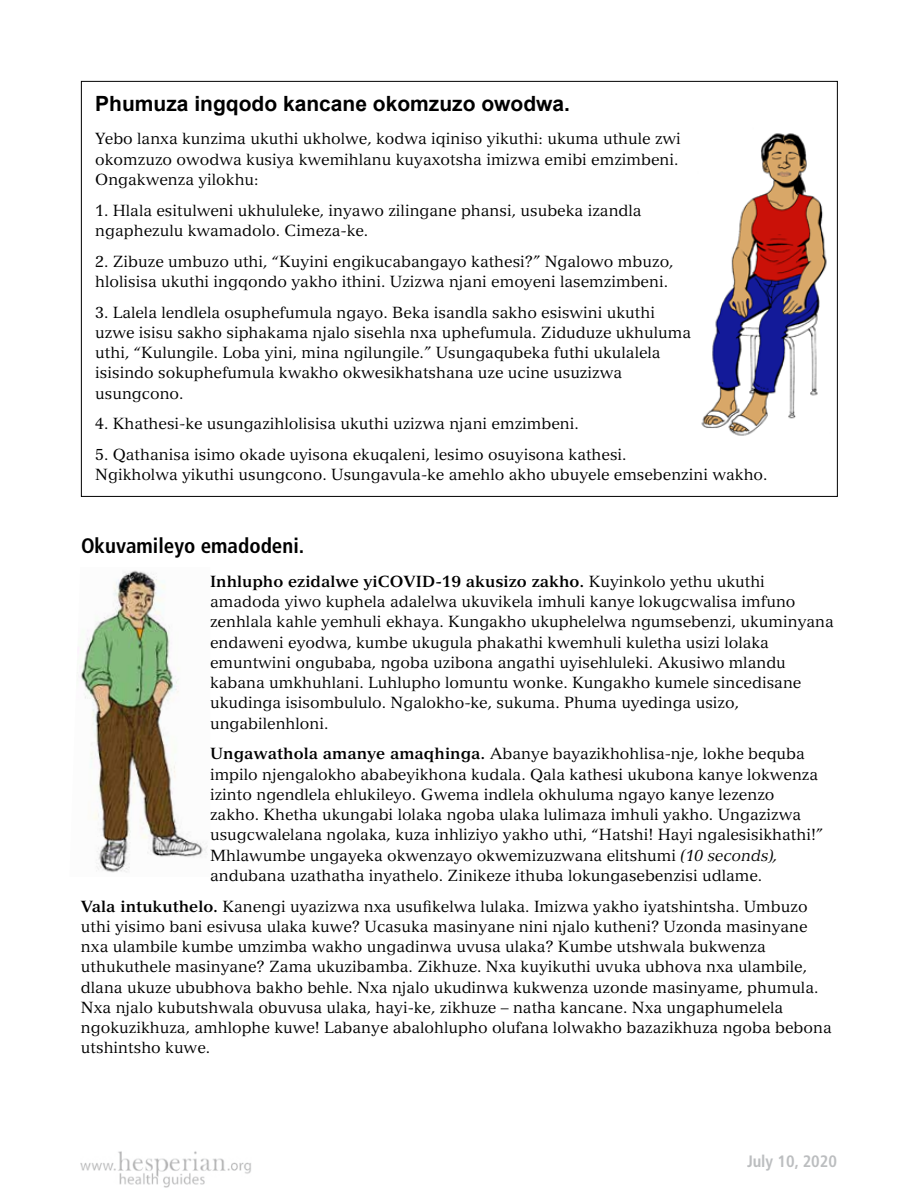
<style>
.page{position:relative;width:918px;height:1188px;background:#fff}
.page>*{position:absolute;margin:0;border:0;box-sizing:border-box;transform-origin:0 0}
.t1{font:700 21px "Arial";color:#000}
.t2{font:700 condensed 21px "Frutiger LT Std";color:#000}
.t3{font:700 condensed 16.5px "Frutiger LT Std";color:#bcbec0}
.t4{font:15.75px/20.2px "Versailles LT Std";color:#000}
.s1{font-weight:700}
.s2{font-style:italic}
</style>
<div class="page">
<img style="left:80px;top:1151px;width:171px;height:37px">
<img style="left:701px;top:133px;width:126px;height:303px">
<img style="left:77px;top:570px;width:131px;height:303px">
<h1 class="t1" style="left:95px;top:91px;width:476px">Phumuza ingqodo kancane okomzuzo owodwa.</h1>
<p class="t4" style="left:95px;top:129px;width:587px">Yebo lanxa kunzima ukuthi ukholwe, kodwa iqiniso yikuthi: ukuma uthule zwi okomzuzo owodwa kusiya kwemihlanu kuyaxotsha imizwa emibi emzimbeni.<br>Ongakwenza yilokhu:</p>
<p class="t4" style="left:95px;top:200px;width:548px">1. Hlala esitulweni ukhululeke, inyawo zilingane phansi, usubeka izandla ngaphezulu kwamadolo. Cimeza-ke.</p>
<p class="t4" style="left:95px;top:251px;width:580px">2. Zibuze umbuzo uthi, “Kuyini engikucabangayo kathesi?” Ngalowo mbuzo, hlolisisa ukuthi ingqondo yakho ithini. Uzizwa njani emoyeni lasemzimbeni.</p>
<p class="t4" style="left:95px;top:302px;width:597px">3. Lalela lendlela osuphefumula ngayo. Beka isandla sakho esiswini ukuthi uzwe isisu sakho siphakama njalo sisehla nxa uphefumula. Ziduduze ukhuluma uthi, “Kulungile. Loba yini, mina ngilungile.” Usungaqubeka futhi ukulalela isisindo sokuphefumula kwakho okwesikhatshana uze ucine usuzizwa usungcono.</p>
<p class="t4" style="left:95px;top:414px;width:485px">4. Khathesi-ke usungazihlolisisa ukuthi uzizwa njani emzimbeni.</p>
<p class="t4" style="left:95px;top:444px;width:674px">5. Qathanisa isimo okade uyisona ekuqaleni, lesimo osuyisona kathesi.<br>Ngikholwa yikuthi usungcono. Usungavula-ke amehlo akho ubuyele emsebenzini wakho.</p>
<h1 class="t2" style="left:81px;top:533px;width:225px">Okuvamileyo emadodeni.</h1>
<p class="t4" style="left:210px;top:571px;width:625px"><span class="s1">Inhlupho ezidalwe yiCOVID-19 akusizo zakho.</span> Kuyinkolo yethu ukuthi amadoda yiwo kuphela adalelwa ukuvikela imhuli kanye lokugcwalisa imfuno zenhlala kahle yemhuli ekhaya. Kungakho ukuphelelwa ngumsebenzi, ukuminyana endaweni eyodwa, kumbe ukugula phakathi kwemhuli kuletha usizi lolaka emuntwini ongubaba, ngoba uzibona angathi uyisehluleki. Akusiwo mlandu kabana umkhuhlani. Luhlupho lomuntu wonke. Kungakho kumele sincedisane ukudinga isisombululo. Ngalokho-ke, sukuma. Phuma uyedinga usizo, ungabilenhloni.</p>
<p class="t4" style="left:210px;top:744px;width:615px"><span class="s1">Ungawathola amanye amaqhinga.</span> Abanye bayazikhohlisa-nje, lokhe bequba impilo njengalokho ababeyikhona kudala. Qala kathesi ukubona kanye lokwenza izinto ngendlela ehlukileyo. Gwema indlela okhuluma ngayo kanye lezenzo zakho. Khetha ukungabi lolaka ngoba ulaka lulimaza imhuli yakho. Ungazizwa usugcwalelana ngolaka, kuza inhliziyo yakho uthi, “Hatshi! Hayi ngalesisikhathi!” Mhlawumbe ungayeka okwenzayo okwemizuzwana elitshumi <span class="s2">(10 seconds), </span>andubana uzathatha inyathelo. Zinikeze ithuba lokungasebenzisi udlame.</p>
<p class="t4" style="left:81px;top:896px;width:752px"><span class="s1">Vala intukuthelo.</span> Kanengi uyazizwa nxa usufikelwa lulaka. Imizwa yakho iyatshintsha. Umbuzo uthi yisimo bani esivusa ulaka kuwe? Ucasuka masinyane nini njalo kutheni? Uzonda masinyane nxa ulambile kumbe umzimba wakho ungadinwa uvusa ulaka? Kumbe utshwala bukwenza uthukuthele masinyane? Zama ukuzibamba. Zikhuze. Nxa kuyikuthi uvuka ubhova nxa ulambile, dlana ukuze ububhova bakho behle. Nxa njalo ukudinwa kukwenza uzonde masinyame, phumula.<br>Nxa njalo kubutshwala obuvusa ulaka, hayi-ke, zikhuze – natha kancane. Nxa ungaphumelela ngokuzikhuza, amhlophe kuwe! Labanye abalohlupho olufana lolwakho bazazikhuza ngoba bebona utshintsho kuwe.</p>
<p class="t3" style="left:747px;top:1152px;width:91px">July 10, 2020</p>
</div>
